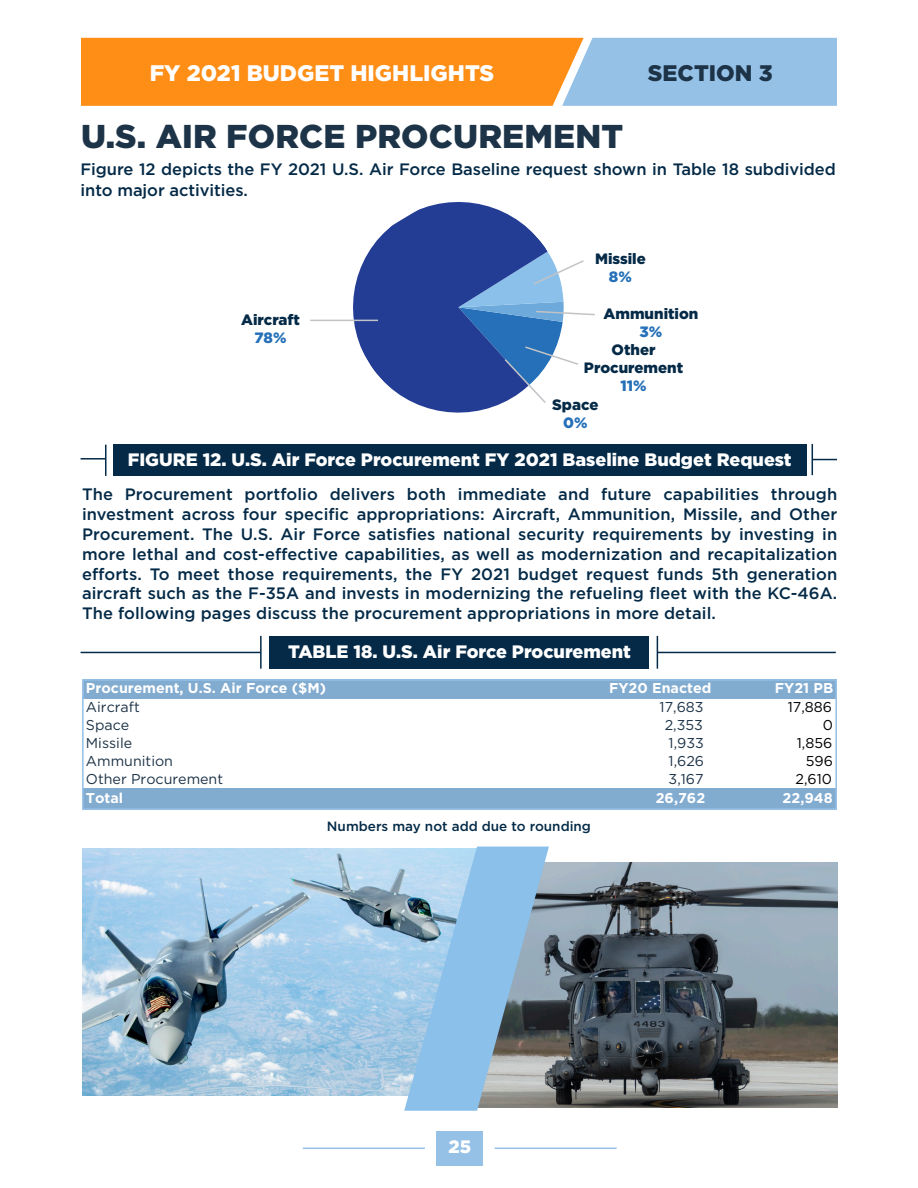
<style>
.page{position:relative;width:918px;height:1188px;background:#fff}
.page>*{position:absolute;margin:0;border:0;box-sizing:border-box;transform-origin:0 0}
.t1{font:900 33px "Gotham Pro";letter-spacing:.005em;color:#1d3347}
.t2{font:900 22.5px "Gotham Pro";color:#fff}
.t3{font:900 22.5px "Gotham Pro";color:#1d3347}
.t4{font:900 18px "Gotham Pro";color:#fff}
.t5{font:500 16.5px/19.8px "Gotham";letter-spacing:-.005em;color:#042a47}
.t6{font:900 15px/18px "Gotham Pro";color:#042a47;text-align:center}
.t7{font:900 15px "Gotham Pro";color:#2570b8}
.t8{font:14.25px "Gotham";color:#1d3347}
.t9{font:700 14.25px "Gotham";color:#fff}
.t10{font:14.25px "Gotham";color:#000}
.t11{font:500 13.5px "Gotham";color:#042a47}
</style>
<div class="page">
<div style="left:437px;top:1131px;width:46px;height:35px;background:#96c1e7"></div>
<svg style="left:81px;top:38px;width:756px;height:68px;background:#dba05f"></svg>
<hr style="left:495px;top:1148px;width:122px;height:1px;background:#96c1e7">
<hr style="left:303px;top:1148px;width:122px;height:1px;background:#96c1e7">
<div style="left:113px;top:444px;width:693px;height:31px;background:#042a47"></div>
<div style="left:269px;top:636px;width:380px;height:33px;background:#042a47"></div>
<hr style="left:812px;top:444px;width:1px;height:31px;background:#042a47">
<hr style="left:657px;top:636px;width:1px;height:33px;background:#042a47">
<hr style="left:105px;top:445px;width:1px;height:31px;background:#042a47">
<hr style="left:260px;top:636px;width:2px;height:33px;background:#042a47">
<svg style="left:813px;top:459px;width:24px;height:1px"></svg>
<hr style="left:657px;top:652px;width:179px;height:1px;background:#042a47">
<hr style="left:81px;top:458px;width:25px;height:2px;background:#042a47">
<hr style="left:81px;top:652px;width:180px;height:1px;background:#042a47">
<div style="left:83px;top:679px;width:754px;height:20px;background:#82abd0"></div>
<div style="left:83px;top:788px;width:754px;height:21px;background:#82abd0"></div>
<svg style="left:341px;top:202px;width:206px;height:211px;fill:#233d95"></svg>
<hr style="left:310px;top:320px;width:68px;height:1px;background:#c2c3c6">
<svg style="left:458px;top:251px;width:137px;height:154px"></svg>
<div style="left:82px;top:679px;width:755px;height:131px;border:2px solid #96c1e7"></div>
<img style="left:82px;top:848px;width:322px;height:248px">
<img style="left:549px;top:863px;width:288px;height:244px">
<svg style="left:404px;top:847px;width:145px;height:264px;background:#90b5d1"></svg>
<p class="t2" style="left:150px;top:60px;width:346px">FY 2021 BUDGET HIGHLIGHTS</p>
<p class="t3" style="left:648px;top:60px;width:126px">SECTION 3</p>
<p class="t1" style="left:81px;top:118px;width:544px">U.S. AIR FORCE PROCUREMENT</p>
<p class="t5" style="left:81px;top:159px;width:757px;line-height:20.7px">Figure 12 depicts the FY 2021 U.S. Air Force Baseline request shown in Table 18 subdivided into major activities.</p>
<p class="t6" style="left:241px;top:310px;width:60px">Aircraft</p>
<p class="t7" style="left:255px;top:329px;width:33px">78%</p>
<p class="t6" style="left:595px;top:249px;width:52px">Missile</p>
<p class="t7" style="left:609px;top:268px;width:24px">8%</p>
<p class="t6" style="left:604px;top:305px;width:96px">Ammunition</p>
<p class="t7" style="left:640px;top:323px;width:24px">3%</p>
<p class="t6" style="left:584px;top:341px;width:101px">Other<br>Procurement</p>
<p class="t7" style="left:621px;top:378px;width:28px">11%</p>
<p class="t6" style="left:552px;top:395px;width:48px">Space</p>
<p class="t7" style="left:563px;top:414px;width:26px">0%</p>
<p class="t4" style="left:128px;top:449px;width:665px">FIGURE 12. U.S. Air Force Procurement FY 2021 Baseline Budget Request</p>
<p class="t5" style="left:82px;top:485px;width:757px;text-align:justify">The Procurement portfolio delivers both immediate and future capabilities through investment across four specific appropriations: Aircraft, Ammunition, Missile, and Other Procurement. The U.S. Air Force satisfies national security requirements by investing in more lethal and cost-effective capabilities, as well as modernization and recapitalization efforts. To meet those requirements, the FY 2021 budget request funds 5th generation aircraft such as the F-35A and invests in modernizing the refueling fleet with the KC-46A.<br>The following pages discuss the procurement appropriations in more detail.</p>
<p class="t4" style="left:288px;top:641px;width:344px">TABLE 18. U.S. Air Force Procurement</p>
<p class="t9" style="left:86px;top:679px;width:242px">Procurement, U.S. Air Force ($M)</p>
<p class="t9" style="left:609px;top:679px;width:104px">FY20 Enacted</p>
<p class="t9" style="left:775px;top:679px;width:60px">FY21 PB</p>
<p class="t8" style="left:86px;top:697px;width:55px">Aircraft</p>
<p class="t8" style="left:660px;top:697px;width:45px">17,683</p>
<p class="t10" style="left:788px;top:697px;width:46px">17,886</p>
<p class="t8" style="left:86px;top:715px;width:45px">Space</p>
<p class="t8" style="left:665px;top:715px;width:40px">2,353</p>
<p class="t10" style="left:823px;top:715px;width:12px">0</p>
<p class="t8" style="left:86px;top:734px;width:48px">Missile</p>
<p class="t8" style="left:669px;top:734px;width:37px">1,933</p>
<p class="t10" style="left:797px;top:734px;width:37px">1,856</p>
<p class="t8" style="left:86px;top:752px;width:89px">Ammunition</p>
<p class="t8" style="left:669px;top:752px;width:37px">1,626</p>
<p class="t10" style="left:806px;top:752px;width:29px">596</p>
<p class="t8" style="left:86px;top:770px;width:139px">Other Procurement</p>
<p class="t8" style="left:669px;top:770px;width:37px">3,167</p>
<p class="t10" style="left:796px;top:770px;width:38px">2,610</p>
<p class="t9" style="left:86px;top:789px;width:39px">Total</p>
<p class="t9" style="left:656px;top:789px;width:51px">26,762</p>
<p class="t9" style="left:783px;top:789px;width:52px">22,948</p>
<p class="t11" style="left:327px;top:817px;width:266px">Numbers may not add due to rounding</p>
<p class="t4" style="left:448px;top:1136px;width:24px">25</p>
</div>
